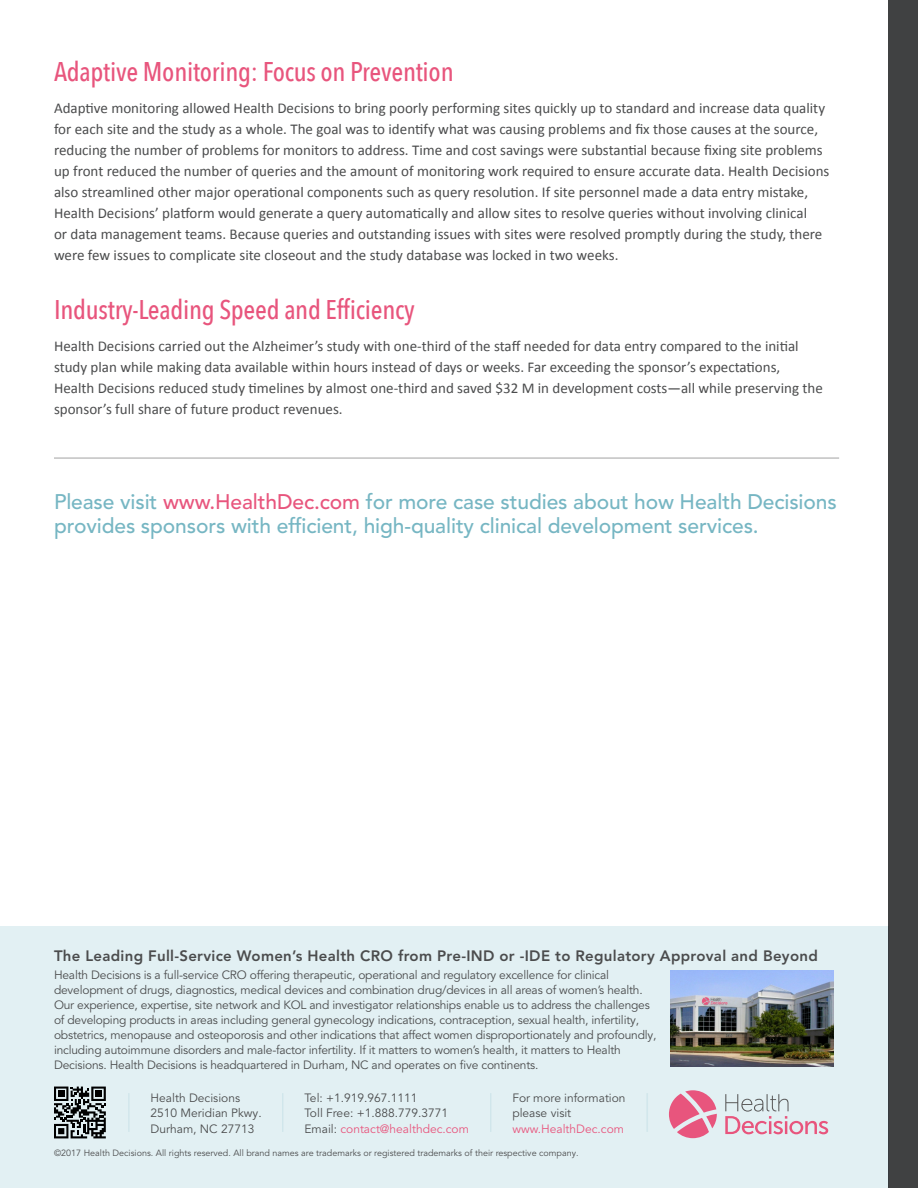
<style>
.page{position:relative;width:918px;height:1188px;background:#fff}
.page>*{position:absolute;margin:0;border:0;box-sizing:border-box;transform-origin:0 0}
.t1{font:500 27px "Avenir Next Condensed";letter-spacing:-.01em;color:#e8557d}
.t2{font:500 21px/24px "Avenir LT Pro";letter-spacing:-.005em;color:#76b6c3}
.t3{font:15px/21px "Calibri";color:#4b4c4d}
.t4{font:800 15px "Avenir LT Pro";letter-spacing:.02em;color:#4b4c4d}
.t5{font:12px/15px "Avenir LT Pro";letter-spacing:-.015em;color:#4b4c4d}
.t6{font:12px "Avenir LT Pro";color:#e8557d}
.t7{font:9px "Avenir LT Pro";color:#4b4c4d}
.s1{color:#e8557d}
</style>
<div class="page">
<div style="left:0;top:927px;width:889px;height:261px;background:#e2f0f3"></div>
<svg style="left:54px;top:1087px;width:52px;height:51px"></svg>
<hr style="left:282px;top:1093px;width:2px;height:39px;background:#c5e1e7">
<hr style="left:128px;top:1093px;width:2px;height:39px;background:#c5e1e7">
<hr style="left:490px;top:1093px;width:2px;height:39px;background:#c5e1e7">
<hr style="left:647px;top:1093px;width:1px;height:39px;background:#c5e1e7">
<img style="left:671px;top:971px;width:163px;height:95px">
<svg style="left:725px;top:1094px;width:103px;height:40px"></svg>
<svg style="left:669px;top:1090px;width:48px;height:48px"></svg>
<div style="left:889px;top:0;width:29px;height:1188px;background:#404142"></div>
<hr style="left:54px;top:458px;width:785px;height:1px;background:#585858">
<h1 class="t1" style="left:54px;top:55px;width:401px">Adaptive Monitoring: Focus on Prevention</h1>
<p class="t3" style="left:54px;top:97px;width:777px">Adaptive monitoring allowed Health Decisions to bring poorly performing sites quickly up to standard and increase data quality for each site and the study as a whole. The goal was to identify what was causing problems and fix those causes at the source, reducing the number of problems for monitors to address. Time and cost savings were substantial because fixing site problems up front reduced the number of queries and the amount of monitoring work required to ensure accurate data. Health Decisions also streamlined other major operational components such as query resolution. If site personnel made a data entry mistake, Health Decisions’ platform would generate a query automatically and allow sites to resolve queries without involving clinical<br>or data management teams. Because queries and outstanding issues with sites were resolved promptly during the study, there were few issues to complicate site closeout and the study database was locked in two weeks.</p>
<h1 class="t1" style="left:54px;top:293px;width:362px">Industry-Leading Speed and Efficiency</h1>
<p class="t3" style="left:54px;top:336px;width:770px">Health Decisions carried out the Alzheimer’s study with one-third of the staff needed for data entry compared to the initial study plan while making data available within hours instead of days or weeks. Far exceeding the sponsor’s expectations, Health Decisions reduced study timelines by almost one-third and saved $32 M in development costs—all while preserving the sponsor’s full share of future product revenues.</p>
<h2 class="t2" style="left:54px;top:490px;width:784px">Please visit <span class="s1">www.HealthDec.com</span> for more case studies about how Health Decisions provides sponsors with efficient, high-quality clinical development services.</h2>
<p class="t4" style="left:54px;top:947px;width:765px">The Leading Full-Service Women’s Health CRO from Pre-IND or -IDE to Regulatory Approval and Beyond</p>
<p class="t5" style="left:54px;top:967px;width:604px">Health Decisions is a full-service CRO offering therapeutic, operational and regulatory excellence for clinical development of drugs, diagnostics, medical devices and combination drug/devices in all areas of women’s health.<br>Our experience, expertise, site network and KOL and investigator relationships enable us to address the challenges of developing products in areas including general gynecology indications, contraception, sexual health, infertility, obstetrics, menopause and osteoporosis and other indications that affect women disproportionately and profoundly, including autoimmune disorders and male-factor infertility. If it matters to women’s health, it matters to Health Decisions. Health Decisions is headquartered in Durham, NC and operates on five continents.</p>
<p class="t5" style="left:151px;top:1090px;width:113px;line-height:15.8px">Health Decisions<br>2510 Meridian Pkwy.<br>Durham, NC 27713</p>
<p class="t7" style="left:54px;top:1147px;width:526px">©2017 Health Decisions. All rights reserved. All brand names are trademarks or registered trademarks of their respective company.</p>
<p class="t5" style="left:512px;top:1090px;width:115px;line-height:15.8px">For more information please visit</p>
<p class="t6" style="left:512px;top:1122px;width:113px">www.HealthDec.com</p>
<p class="t5" style="left:304px;top:1090px;width:166px;line-height:15.8px">Tel: +1.919.967.1111<br>Toll Free: +1.888.779.3771<br>Email: <span class="s1">contact@healthdec.com</span></p>
</div>
